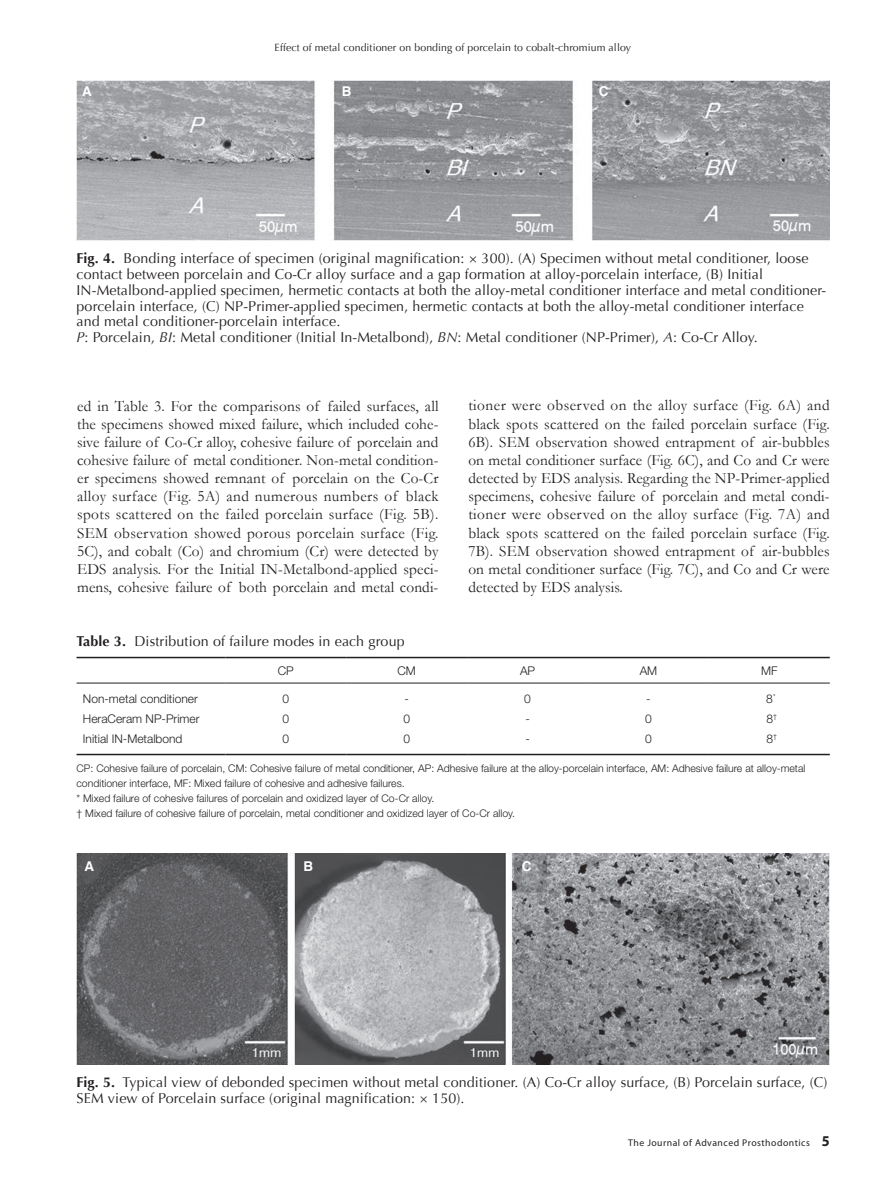
<style>
.page{position:relative;width:893px;height:1191px;background:#fff}
.page>*{position:absolute;margin:0;border:0;box-sizing:border-box;transform-origin:0 0}
.t1{font:15.75px/18.1px "Garamond";letter-spacing:.01em;color:#231f20;text-align:justify}
.t2{font:14.25px/15.8px "Optima";letter-spacing:.01em;color:#231f20}
.t3{font:700 13.5px "Helvetica";color:#fff}
.t4{font:300 12px "Helvetica Neue LT Pro";color:#231f20}
.t5{font:300 10.5px/15px "Helvetica Neue LT Pro";color:#231f20}
.t6{font:10.5px "Optima";letter-spacing:.01em;color:#231f20}
.t7{font:9.75px "Myriad Pro";letter-spacing:.05em;color:#231f20}
.s1{font-weight:700}
.s2{font-style:italic}
.s3{font-weight:700;font-size:15px}
</style>
<div class="page">
<img style="left:77px;top:81px;width:752px;height:159px">
<hr style="left:77px;top:657px;width:148px;height:1px;background:#231f20">
<hr style="left:225px;top:657px;width:121px;height:1px;background:#231f20">
<hr style="left:346px;top:657px;width:121px;height:1px;background:#231f20">
<hr style="left:467px;top:657px;width:121px;height:1px;background:#231f20">
<hr style="left:588px;top:657px;width:121px;height:1px;background:#231f20">
<hr style="left:709px;top:657px;width:121px;height:1px;background:#231f20">
<hr style="left:77px;top:753px;width:148px;height:2px;background:#231f20">
<hr style="left:225px;top:753px;width:121px;height:2px;background:#231f20">
<hr style="left:346px;top:753px;width:121px;height:2px;background:#231f20">
<hr style="left:467px;top:753px;width:121px;height:2px;background:#231f20">
<hr style="left:588px;top:753px;width:121px;height:2px;background:#231f20">
<hr style="left:709px;top:753px;width:121px;height:2px;background:#231f20">
<hr style="left:77px;top:683px;width:148px;height:1px;background:#231f20">
<hr style="left:225px;top:683px;width:121px;height:1px;background:#231f20">
<hr style="left:346px;top:683px;width:121px;height:1px;background:#231f20">
<hr style="left:467px;top:683px;width:121px;height:1px;background:#231f20">
<hr style="left:588px;top:683px;width:121px;height:1px;background:#231f20">
<hr style="left:709px;top:683px;width:121px;height:1px;background:#231f20">
<img style="left:77px;top:853px;width:753px;height:211px">
<p class="t6" style="left:275px;top:42px;width:358px">Effect of metal conditioner on bonding of porcelain to cobalt-chromium alloy</p>
<p class="t3" style="left:82px;top:83px;width:11px">A</p>
<p class="t3" style="left:342px;top:83px;width:11px">B</p>
<p class="t3" style="left:599px;top:83px;width:11px">C</p>
<p class="t2" style="left:77px;top:251px;width:751px"><span class="s1">Fig. 4.</span> Bonding interface of specimen (original magnification: × 300). (A) Specimen without metal conditioner, loose contact between porcelain and Co-Cr alloy surface and a gap formation at alloy-porcelain interface, (B) Initial IN-Metalbond-applied specimen, hermetic contacts at both the alloy-metal conditioner interface and metal conditioner&shy;porcelain interface, (C) NP-Primer-applied specimen, hermetic contacts at both the alloy-metal conditioner interface and metal conditioner-porcelain interface.<br><span class="s2">P</span>: Porcelain, <span class="s2">BI</span>: Metal conditioner (Initial In-Metalbond), <span class="s2">BN</span>: Metal conditioner (NP-Primer), <span class="s2">A</span>: Co-Cr Alloy.</p>
<p class="t1" style="left:77px;top:396px;width:363px">ed in Table 3. For the comparisons of failed surfaces, all the specimens showed mixed failure, which included cohe&shy;sive failure of Co-Cr alloy, cohesive failure of porcelain and cohesive failure of metal conditioner. Non-metal condition&shy;er specimens showed remnant of porcelain on the Co-Cr alloy surface (Fig. 5A) and numerous numbers of black spots scattered on the failed porcelain surface (Fig. 5B).<br>SEM observation showed porous porcelain surface (Fig.<br>5C), and cobalt (Co) and chromium (Cr) were detected by EDS analysis. For the Initial IN-Metalbond-applied speci&shy;mens, cohesive failure of both porcelain and metal condi-</p>
<p class="t1" style="left:468px;top:396px;width:363px">tioner were observed on the alloy surface (Fig. 6A) and black spots scattered on the failed porcelain surface (Fig.<br>6B). SEM observation showed entrapment of air-bubbles on metal conditioner surface (Fig. 6C), and Co and Cr were detected by EDS analysis. Regarding the NP-Primer-applied specimens, cohesive failure of porcelain and metal condi&shy;tioner were observed on the alloy surface (Fig. 7A) and black spots scattered on the failed porcelain surface (Fig.<br>7B). SEM observation showed entrapment of air-bubbles on metal conditioner surface (Fig. 7C), and Co and Cr were detected by EDS analysis.</p>
<p class="t2" style="left:77px;top:633px;width:330px"><span class="s1">Table 3.</span> Distribution of failure modes in each group</p>
<p class="t4" style="left:278px;top:663px;width:18px">CP</p>
<p class="t4" style="left:397px;top:663px;width:20px">CM</p>
<p class="t4" style="left:520px;top:663px;width:17px">AP</p>
<p class="t4" style="left:640px;top:663px;width:19px">AM</p>
<p class="t4" style="left:761px;top:663px;width:18px">MF</p>
<p class="t4" style="left:83px;top:691px;width:116px">Non-metal conditioner</p>
<p class="t4" style="left:282px;top:691px;width:8px">0</p>
<p class="t4" style="left:404px;top:691px;width:6px">-</p>
<p class="t4" style="left:524px;top:691px;width:8px">0</p>
<p class="t4" style="left:646px;top:691px;width:6px">-</p>
<p class="t4" style="left:766px;top:691px;width:11px">8<sup>*</sup></p>
<p class="t4" style="left:83px;top:711px;width:118px">HeraCeram NP-Primer</p>
<p class="t4" style="left:282px;top:711px;width:8px">0</p>
<p class="t4" style="left:403px;top:711px;width:8px">0</p>
<p class="t4" style="left:525px;top:711px;width:6px">-</p>
<p class="t4" style="left:645px;top:711px;width:8px">0</p>
<p class="t4" style="left:766px;top:711px;width:12px">8<sup>†</sup></p>
<p class="t4" style="left:83px;top:731px;width:101px">Initial IN-Metalbond</p>
<p class="t4" style="left:282px;top:731px;width:8px">0</p>
<p class="t4" style="left:403px;top:731px;width:8px">0</p>
<p class="t4" style="left:525px;top:731px;width:6px">-</p>
<p class="t4" style="left:645px;top:731px;width:8px">0</p>
<p class="t4" style="left:766px;top:731px;width:12px">8<sup>†</sup></p>
<p class="t5" style="left:77px;top:760px;width:730px">CP: Cohesive failure of porcelain, CM: Cohesive failure of metal conditioner, AP: Adhesive failure at the alloy-porcelain interface, AM: Adhesive failure at alloy-metal conditioner interface, MF: Mixed failure of cohesive and adhesive failures.<br>* Mixed failure of cohesive failures of porcelain and oxidized layer of Co-Cr alloy.<br>† Mixed failure of cohesive failure of porcelain, metal conditioner and oxidized layer of Co-Cr alloy.</p>
<p class="t3" style="left:84px;top:858px;width:11px">A</p>
<p class="t3" style="left:304px;top:858px;width:11px">B</p>
<p class="t3" style="left:522px;top:858px;width:11px">C</p>
<p class="t2" style="left:77px;top:1074px;width:752px"><span class="s1">Fig. 5.</span> Typical view of debonded specimen without metal conditioner. (A) Co-Cr alloy surface, (B) Porcelain surface, (C)<br>SEM view of Porcelain surface (original magnification: × 150).</p>
<p class="t7" style="left:628px;top:1136px;width:203px">The Journal of Advanced Prosthodontics <span class="s3">5</span></p>
</div>
